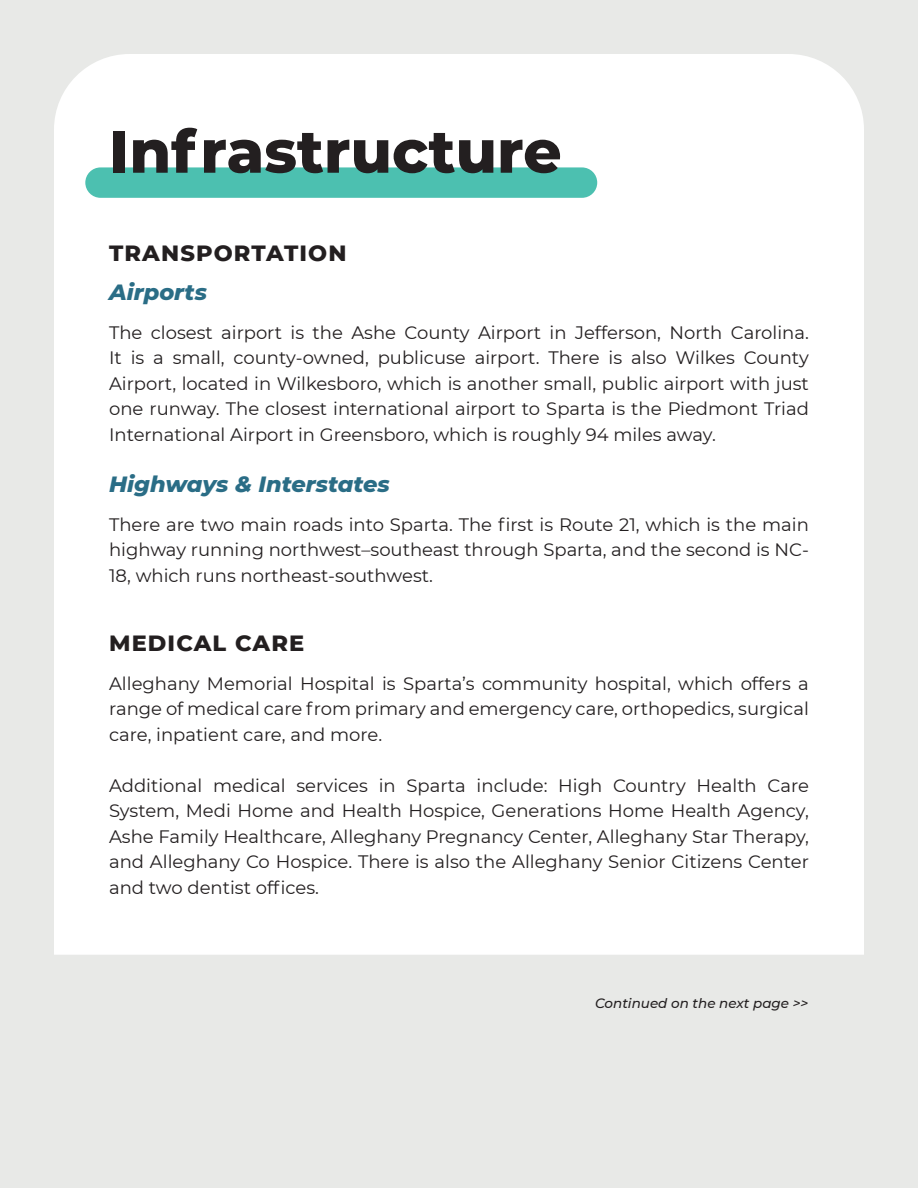
<style>
.page{position:relative;width:918px;height:1188px;background:#e8e9e7}
.page>*{position:absolute;margin:0;border:0;box-sizing:border-box;transform-origin:0 0}
.t1{font:800 60px "Montserrat";color:#231f20}
.Subheading{font:italic 800 22.5px "Montserrat";color:#2a6d86}
.Subheading-2{font:800 22.5px "Montserrat";letter-spacing:.05em;color:#231f20}
.Body{font:18px/25.5px "Montserrat";color:#231f20;text-align:justify}
.t2{font:italic 500 13.5px "Montserrat";color:#231f20}
</style>
<div class="page">
<div style="left:54px;top:54px;width:810px;height:1080px;background:#fff;border-radius:76px"></div>
<div style="left:85px;top:167px;width:512px;height:31px;background:#4cc0b0;border-radius:15px"></div>
<div style="left:54px;top:955px;width:810px;height:179px;background:#e8e9e7"></div>
<p class="t1" style="left:109px;top:107px;width:454px">Infrastructure</p>
<p class="Subheading-2" style="left:109px;top:236px;width:239px">TRANSPORTATION</p>
<p class="Subheading" style="left:109px;top:275px;width:99px">Airports</p>
<p class="Body" style="left:109px;top:319px;width:701px">The closest airport is the Ashe County Airport in Jefferson, North Carolina.<br>It is a small, county-owned, publicuse airport. There is also Wilkes County Airport, located in Wilkesboro, which is another small, public airport with just one runway. The closest international airport to Sparta is the Piedmont Triad International Airport in Greensboro, which is roughly 94 miles away.</p>
<p class="Subheading" style="left:109px;top:467px;width:282px">Highways &amp; Interstates</p>
<p class="Body" style="left:109px;top:511px;width:701px">There are two main roads into Sparta. The first is Route 21, which is the main highway running northwest–southeast through Sparta, and the second is NC-18, which runs northeast-southwest.</p>
<p class="Subheading-2" style="left:109px;top:626px;width:197px">MEDICAL CARE</p>
<p class="Body" style="left:109px;top:670px;width:701px">Alleghany Memorial Hospital is Sparta’s community hospital, which offers a range of medical care from primary and emergency care, orthopedics, surgical care, inpatient care, and more.</p>
<p class="Body" style="left:109px;top:772px;width:701px">Additional medical services in Sparta include: High Country Health Care System, Medi Home and Health Hospice, Generations Home Health Agency, Ashe Family Healthcare, Alleghany Pregnancy Center, Alleghany Star Therapy, and Alleghany Co Hospice. There is also the Alleghany Senior Citizens Center and two dentist offices.</p>
<p class="t2" style="left:595px;top:994px;width:215px">Continued on the next page &gt;&gt;</p>
</div>
